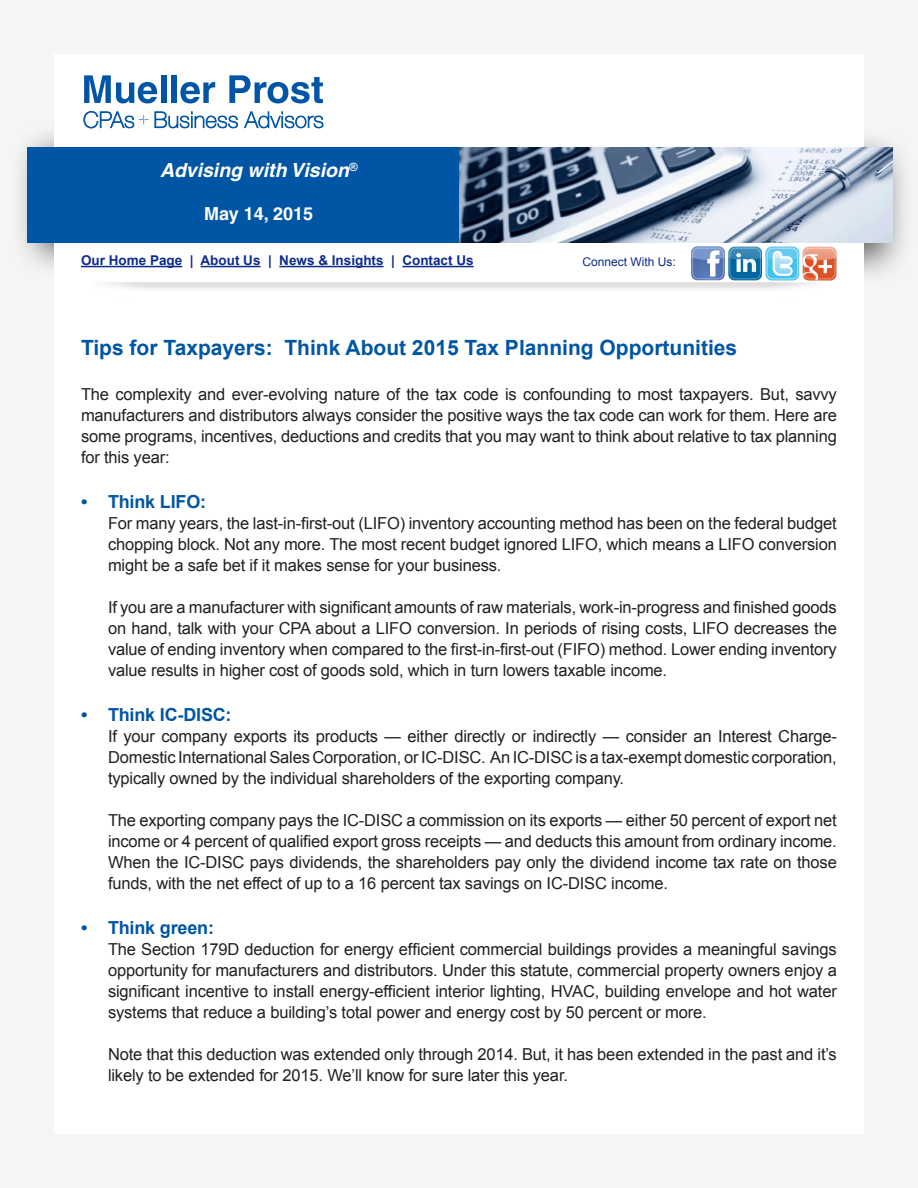
<style>
.page{position:relative;width:918px;height:1188px;background:#fff}
.page>*{position:absolute;margin:0;border:0;box-sizing:border-box;transform-origin:0 0}
.t1{font:700 21px "Arial";color:#0155a5}
.t2{font:italic 700 19.5px "Helvetica";color:#fff}
.t3{font:700 18px "Arial";letter-spacing:-.01em;color:#0155a5}
.t4{font:700 18px "Helvetica";color:#fff}
.t5{font:16.5px/21px "Arial";letter-spacing:-.01em;color:#231f20;text-align:justify}
.t6{font:700 13.5px "Arial";color:#0e2b8d}
.t7{font:12px "Arial";color:#0e2b8d}
</style>
<div class="page">
<div style="left:0;top:1px;width:918px;height:1187px;background:#f5f5f6"></div>
<div style="left:11px;top:123px;width:467px;height:156px;background:#231f20;opacity:.75"></div>
<div style="left:431px;top:129px;width:484px;height:156px;background:#231f20;opacity:.75"></div>
<div style="left:54px;top:54px;width:810px;height:1080px;background:#fff"></div>
<img style="left:459px;top:147px;width:433px;height:96px">
<div style="left:27px;top:147px;width:432px;height:96px;background:#0155a5"></div>
<svg style="left:84px;top:75px;width:73px;height:28px"></svg>
<div style="left:161px;top:75px;width:5px;height:28px;background:#0155a5"></div>
<div style="left:172px;top:75px;width:5px;height:28px;background:#0155a5"></div>
<svg style="left:180px;top:82px;width:35px;height:21px"></svg>
<svg style="left:229px;top:75px;width:94px;height:28px"></svg>
<svg style="left:83px;top:111px;width:240px;height:17px"></svg>
<hr style="left:81px;top:266px;width:101px;height:1px;background:#0e2b8d">
<hr style="left:201px;top:266px;width:60px;height:1px;background:#0e2b8d">
<hr style="left:279px;top:266px;width:105px;height:1px;background:#0e2b8d">
<hr style="left:402px;top:266px;width:72px;height:1px;background:#0e2b8d">
<svg style="left:691px;top:247px;width:145px;height:33px"></svg>
<p class="t2" style="left:160px;top:158px;width:199px">Advising with Vision<sup>®</sup></p>
<p class="t4" style="left:204px;top:203px;width:110px">May 14, 2015</p>
<p class="t6" style="left:81px;top:251px;width:394px">Our Home Page | About Us | News &amp; Insights | Contact Us</p>
<p class="t7" style="left:583px;top:254px;width:95px">Connect With Us:</p>
<p class="t1" style="left:81px;top:333px;width:658px">Tips for Taxpayers: Think About 2015 Tax Planning Opportunities</p>
<p class="t5" style="left:81px;top:384px;width:757px">The complexity and ever-evolving nature of the tax code is confounding to most taxpayers. But, savvy manufacturers and distributors always consider the positive ways the tax code can work for them. Here are some programs, incentives, deductions and credits that you may want to think about relative to tax planning for this year:</p>
<p class="t3" style="left:81px;top:489px;width:127px">• Think LIFO:</p>
<p class="t5" style="left:108px;top:513px;width:730px">For many years, the last-in-first-out (LIFO) inventory accounting method has been on the federal budget chopping block. Not any more. The most recent budget ignored LIFO, which means a LIFO conversion might be a safe bet if it makes sense for your business.</p>
<p class="t5" style="left:108px;top:597px;width:730px">If you are a manufacturer with significant amounts of raw materials, work-in-progress and finished goods on hand, talk with your CPA about a LIFO conversion. In periods of rising costs, LIFO decreases the value of ending inventory when compared to the first-in-first-out (FIFO) method. Lower ending inventory value results in higher cost of goods sold, which in turn lowers taxable income.</p>
<p class="t3" style="left:81px;top:702px;width:152px">• Think IC-DISC:</p>
<p class="t5" style="left:108px;top:726px;width:730px">If your company exports its products — either directly or indirectly — consider an Interest Charge-Domestic International Sales Corporation, or IC-DISC. An IC-DISC is a tax-exempt domestic corporation, typically owned by the individual shareholders of the exporting company.</p>
<p class="t5" style="left:108px;top:810px;width:730px">The exporting company pays the IC-DISC a commission on its exports — either 50 percent of export net income or 4 percent of qualified export gross receipts — and deducts this amount from ordinary income.<br>When the IC-DISC pays dividends, the shareholders pay only the dividend income tax rate on those funds, with the net effect of up to a 16 percent tax savings on IC-DISC income.</p>
<p class="t3" style="left:81px;top:915px;width:135px">• Think green:</p>
<p class="t5" style="left:108px;top:939px;width:730px">The Section 179D deduction for energy efficient commercial buildings provides a meaningful savings opportunity for manufacturers and distributors. Under this statute, commercial property owners enjoy a significant incentive to install energy-efficient interior lighting, HVAC, building envelope and hot water systems that reduce a building’s total power and energy cost by 50 percent or more.</p>
<p class="t5" style="left:108px;top:1044px;width:730px">Note that this deduction was extended only through 2014. But, it has been extended in the past and it’s likely to be extended for 2015. We’ll know for sure later this year.</p>
</div>
